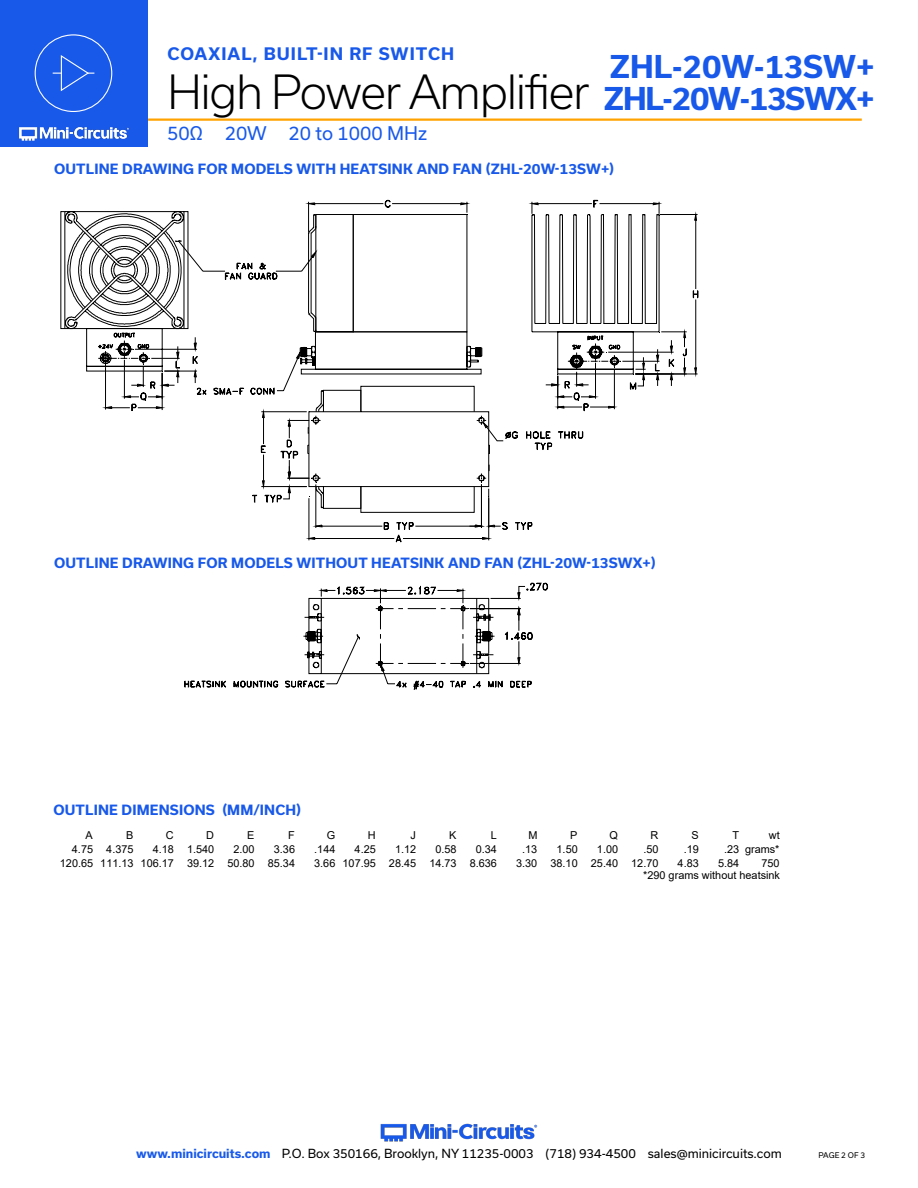
<style>
.page{position:relative;width:918px;height:1188px;background:#fff}
.page>*{position:absolute;margin:0;border:0;box-sizing:border-box;transform-origin:0 0}
.t1{font:300 45px "Usual";letter-spacing:-.03em;color:#000}
.t2{font:700 30px/31.5px "Usual";letter-spacing:-.04em;color:#1859ea}
.t3{font:18px "Usual";color:#1859ea}
.t4{font:700 16.5px "Usual";letter-spacing:.065em;color:#1859ea}
.Blue_Headers{font:700 13.5px "Usual";letter-spacing:.015em;color:#1859ea}
.t5{font:12px "Usual";color:#000}
.t6{font:10.95px/12px "Arial";color:#000;text-align:right}
.t7{font:7.5px "Usual";color:#000}
.s1{font-weight:700;color:#1859ea}
</style>
<div class="page">
<hr style="left:917px;top:0;width:1px;height:147px;background:#1859ea">
<img style="left:380px;top:1123px;width:158px;height:19px">
<hr style="left:129px;top:118px;width:733px;height:3px;background:#ffa300">
<div style="left:0;top:0;width:147px;height:147px;background:#1859ea"></div>
<img style="left:19px;top:126px;width:110px;height:15px">
<div style="left:35px;top:34px;width:77px;height:78px;border:1px solid #fff;border-radius:50%"></div>
<svg style="left:53px;top:55px;width:41px;height:36px"></svg>
<svg style="left:60px;top:211px;width:42px;height:161px"></svg>
<svg style="left:102px;top:200px;width:596px;height:330px"></svg>
<svg style="left:175px;top:240px;width:319px;height:303px"></svg>
<svg style="left:184px;top:583px;width:364px;height:107px"></svg>
<h3 class="t4" style="left:167px;top:45px;width:288px">COAXIAL, BUILT-IN RF SWITCH</h3>
<h2 class="t2" style="left:604px;top:51px;width:272px">ZHL-20W-13SW+<br>ZHL-20W-13SWX+</h2>
<h3 class="t3" style="left:167px;top:123px;width:262px">50Ω 20W 20 to 1000 MHz</h3>
<p class="Blue_Headers" style="left:54px;top:161px;width:562px">OUTLINE DRAWING FOR MODELS WITH HEATSINK AND FAN (ZHL-20W-13SW+)</p>
<h1 class="t1" style="left:167px;top:67px;width:424px">High Power Amplifier</h1>
<p class="Blue_Headers" style="left:54px;top:555px;width:603px">OUTLINE DRAWING FOR MODELS WITHOUT HEATSINK AND FAN (ZHL-20W-13SWX+)</p>
<p class="Blue_Headers" style="left:53px;top:802px;width:249px">OUTLINE DIMENSIONS (MM/INCH)</p>
<p class="t6" style="left:86px;top:829px;width:9px">A</p>
<p class="t6" style="left:126px;top:829px;width:9px">B</p>
<p class="t6" style="left:166px;top:829px;width:9px">C</p>
<p class="t6" style="left:206px;top:829px;width:9px">D</p>
<p class="t6" style="left:247px;top:829px;width:9px">E</p>
<p class="t6" style="left:288px;top:829px;width:8px">F</p>
<p class="t6" style="left:327px;top:829px;width:10px">G</p>
<p class="t6" style="left:368px;top:829px;width:9px">H</p>
<p class="t6" style="left:411px;top:829px;width:7px">J</p>
<p class="t6" style="left:449px;top:829px;width:9px">K</p>
<p class="t6" style="left:491px;top:829px;width:8px">L</p>
<p class="t6" style="left:528px;top:829px;width:11px">M</p>
<p class="t6" style="left:570px;top:829px;width:9px">P</p>
<p class="t6" style="left:610px;top:829px;width:10px">Q</p>
<p class="t6" style="left:651px;top:829px;width:9px">R</p>
<p class="t6" style="left:691px;top:829px;width:9px">S</p>
<p class="t6" style="left:732px;top:829px;width:8px">T</p>
<p class="t6" style="left:769px;top:829px;width:12px">wt</p>
<p class="t6" style="left:72px;top:843px;width:63px">4.75 4.375</p>
<p class="t6" style="left:153px;top:843px;width:63px">4.18 1.540</p>
<p class="t6" style="left:233px;top:843px;width:23px">2.00</p>
<p class="t6" style="left:274px;top:843px;width:23px">3.36</p>
<p class="t6" style="left:314px;top:843px;width:23px">.144</p>
<p class="t6" style="left:355px;top:843px;width:23px">4.25</p>
<p class="t6" style="left:395px;top:843px;width:23px">1.12</p>
<p class="t6" style="left:435px;top:843px;width:23px">0.58</p>
<p class="t6" style="left:476px;top:843px;width:23px">0.34</p>
<p class="t6" style="left:522px;top:843px;width:17px">.13</p>
<p class="t6" style="left:557px;top:843px;width:23px">1.50</p>
<p class="t6" style="left:597px;top:843px;width:23px">1.00</p>
<p class="t6" style="left:643px;top:843px;width:17px">.50</p>
<p class="t6" style="left:684px;top:843px;width:17px">.19</p>
<p class="t6" style="left:724px;top:843px;width:57px">.23 grams*</p>
<p class="t6" style="left:60px;top:857px;width:237px">120.65 111.13 106.17 39.12 50.80 85.34</p>
<p class="t6" style="left:314px;top:857px;width:184px">3.66 107.95 28.45 14.73 8.636</p>
<p class="t6" style="left:516px;top:857px;width:144px">3.30 38.10 25.40 12.70</p>
<p class="t6" style="left:678px;top:857px;width:23px">4.83</p>
<p class="t6" style="left:718px;top:857px;width:23px">5.84</p>
<p class="t6" style="left:643px;top:857px;width:138px">750<br>*290 grams without heatsink</p>
<p class="t5" style="left:136px;top:1146px;width:647px"><span class="s1">www.minicircuits.com</span> P.O. Box 350166, Brooklyn, NY 11235-0003 (718) 934-4500 sales@minicircuits.com</p>
<p class="t7" style="left:819px;top:1151px;width:48px">PAGE 2 OF 3</p>
</div>
